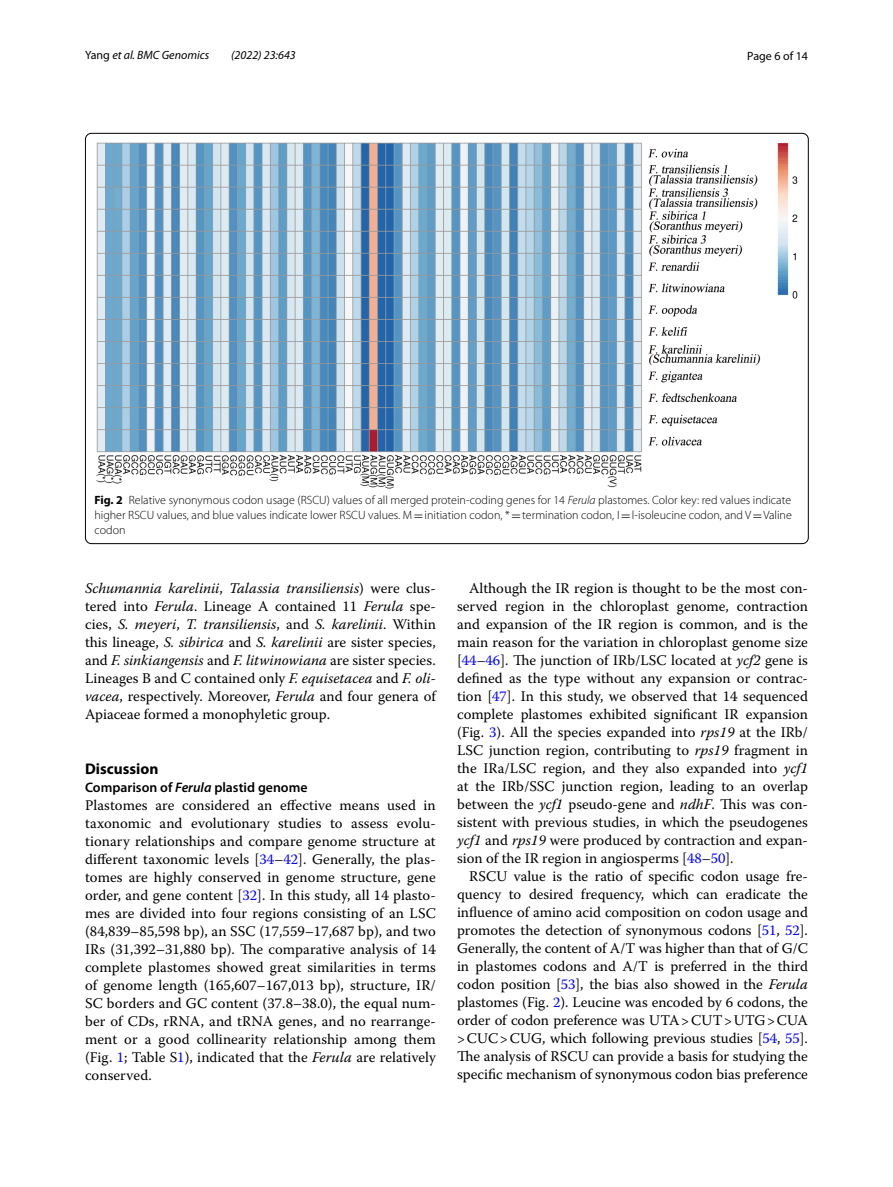
<style>
.page{position:relative;width:893px;height:1187px;background:#fff}
.page>*{position:absolute;margin:0;border:0;box-sizing:border-box;transform-origin:0 0}
.t1{font:700 15.45px "Myriad Pro";color:#000}
.t2{font:14.7px/18px "Warnock Pro";color:#000;text-align:justify}
.t3{font:600 13.8px "Myriad Pro";color:#000}
.t4{font:300 12px/15px "Myriad Pro";color:#000;text-align:justify}
.t5{font:italic 12px "Myriad Pro";color:#000}
.t6{font:12px "Myriad Pro";color:#000}
.s1{font-style:normal}
.s2{font-weight:700}
.s3{font-style:italic}
.s4{font-family:"MTSY";font-weight:400}
.s5{color:#00f}
</style>
<div class="page">
<img style="left:97px;top:142px;width:700px;height:346px">
<p class="t5" style="left:85px;top:48px;width:126px"><span class="s1">Yang</span> et al. BMC Genomics</p>
<p class="t5" style="left:231px;top:48px;width:66px">(2022) 23:643</p>
<p class="t6" style="left:747px;top:48px;width:62px">Page 6 of 14</p>
<p class="t4" style="left:94px;top:492px;width:699px"><span class="s2">Fig. 2</span> Relative synonymous codon usage (RSCU) values of all merged protein-coding genes for 14 <span class="s3">Ferula</span> plastomes. Color key: red values indicate higher RSCU values, and blue values indicate lower RSCU values. M<span class="s4">=</span>initiation codon, *<span class="s4">=</span>termination codon, I<span class="s4">=</span>l-isoleucine codon, and V<span class="s4">=</span>Valine codon</p>
<p class="t2" style="left:85px;top:579px;width:352px"><span class="s3">Schumannia karelinii</span>, <span class="s3">Talassia transiliensis</span>) were clus&shy;tered into <span class="s3">Ferula</span>. Lineage A contained 11 <span class="s3">Ferula</span> spe&shy;cies, <span class="s3">S. meyeri</span>, <span class="s3">T. transiliensis</span>, and <span class="s3">S. karelinii</span>. Within this lineage, <span class="s3">S. sibirica</span> and <span class="s3">S. karelinii</span> are sister species, and <span class="s3">F. sinkiangensis</span> and <span class="s3">F. litwinowiana</span> are sister species.<br>Lineages B and C contained only <span class="s3">F. equisetacea</span> and <span class="s3">F. oli&shy;vacea</span>, respectively. Moreover, <span class="s3">Ferula</span> and four genera of Apiaceae formed a monophyletic group.</p>
<p class="t1" style="left:85px;top:758px;width:75px">Discussion</p>
<p class="t3" style="left:85px;top:778px;width:224px">Comparison of <span class="s3">Ferula</span> plastid genome</p>
<p class="t2" style="left:85px;top:795px;width:352px">Plastomes are considered an effective means used in taxonomic and evolutionary studies to assess evolu&shy;tionary relationships and compare genome structure at different taxonomic levels [<span class="s5">34</span>–<span class="s5">42</span>]. Generally, the plas&shy;tomes are highly conserved in genome structure, gene order, and gene content [<span class="s5">32</span>]. In this study, all 14 plasto&shy;mes are divided into four regions consisting of an LSC (84,839–85,598 bp), an SSC (17,559–17,687 bp), and two IRs (31,392–31,880 bp). The comparative analysis of 14 complete plastomes showed great similarities in terms of genome length (165,607–167,013 bp), structure, IR/ SC borders and GC content (37.8–38.0), the equal num&shy;ber of CDs, rRNA, and tRNA genes, and no rearrange&shy;ment or a good collinearity relationship among them (Fig. <span class="s5">1</span>; Table S<span class="s5">1</span>), indicated that the <span class="s3">Ferula</span> are relatively conserved.</p>
<p class="t2" style="left:457px;top:579px;width:352px;text-indent:12px">Although the IR region is thought to be the most con&shy;served region in the chloroplast genome, contraction and expansion of the IR region is common, and is the main reason for the variation in chloroplast genome size [<span class="s5">44</span>–<span class="s5">46</span>]. The junction of IRb/LSC located at <span class="s3">ycf2</span> gene is defined as the type without any expansion or contrac&shy;tion [<span class="s5">47</span>]. In this study, we observed that 14 sequenced complete plastomes exhibited significant IR expansion (Fig. <span class="s5">3</span>). All the species expanded into <span class="s3">rps19</span> at the IRb/ LSC junction region, contributing to <span class="s3">rps19</span> fragment in the IRa/LSC region, and they also expanded into <span class="s3">ycf1 </span>at the IRb/SSC junction region, leading to an overlap between the <span class="s3">ycf1</span> pseudo-gene and <span class="s3">ndhF</span>. This was con&shy;sistent with previous studies, in which the pseudogenes <span class="s3">ycf1</span> and <span class="s3">rps19</span> were produced by contraction and expan&shy;sion of the IR region in angiosperms [<span class="s5">48</span>–<span class="s5">50</span>].</p>
<p class="t2" style="left:457px;top:867px;width:352px;text-indent:12px">RSCU value is the ratio of specific codon usage fre&shy;quency to desired frequency, which can eradicate the influence of amino acid composition on codon usage and promotes the detection of synonymous codons [<span class="s5">51</span>, <span class="s5">52</span>].<br>Generally, the content of A/T was higher than that of G/C in plastomes codons and A/T is preferred in the third codon position [<span class="s5">53</span>], the bias also showed in the <span class="s3">Ferula </span>plastomes (Fig. <span class="s5">2</span>). Leucine was encoded by 6 codons, the order of codon preference was UTA&gt;CUT&gt;UTG&gt;CUA &gt;CUC&gt;CUG, which following previous studies [<span class="s5">54</span>, <span class="s5">55</span>].<br>The analysis of RSCU can provide a basis for studying the specific mechanism of synonymous codon bias preference</p>
</div>
